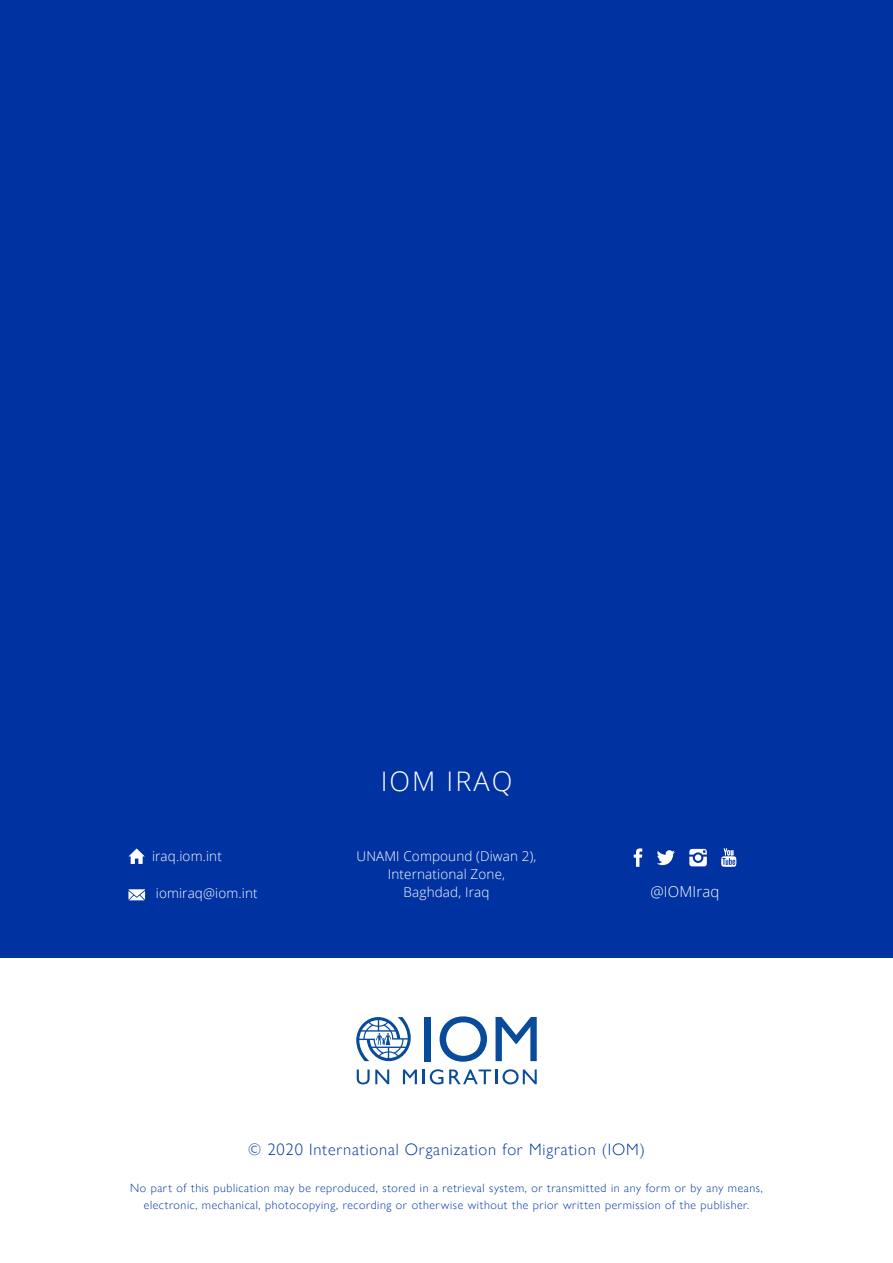
<style>
.page{position:relative;width:893px;height:1263px;background:#fff}
.page>*{position:absolute;margin:0;border:0;box-sizing:border-box;transform-origin:0 0}
.t1{font:300 27px "Open Sans";letter-spacing:.075em;color:#fff}
.t2{font:300 16.5px "Gill Sans Nova";letter-spacing:.05em;color:#0033a1}
.t3{font:300 15px "Open Sans";letter-spacing:.01em;color:#fff}
.t4{font:300 13.5px/18px "Open Sans";letter-spacing:.01em;color:#fff;text-align:center}
.t5{font:300 12px/16.5px "Gill Sans Nova";letter-spacing:.05em;color:#0033a1;text-align:center}
</style>
<div class="page">
<div style="left:0;top:0;width:893px;height:958px;background:#0033a1"></div>
<svg style="left:128px;top:848px;width:17px;height:16px"></svg>
<svg style="left:128px;top:889px;width:17px;height:11px"></svg>
<svg style="left:634px;top:848px;width:8px;height:19px"></svg>
<svg style="left:657px;top:850px;width:18px;height:15px"></svg>
<svg style="left:689px;top:849px;width:18px;height:17px"></svg>
<svg style="left:721px;top:848px;width:15px;height:19px"></svg>
<div style="left:425px;top:1017px;width:6px;height:44px;background:#084b9a"></div>
<svg style="left:440px;top:1016px;width:47px;height:46px"></svg>
<svg style="left:496px;top:1017px;width:41px;height:44px"></svg>
<svg style="left:357px;top:1069px;width:32px;height:15px"></svg>
<svg style="left:403px;top:1069px;width:14px;height:15px"></svg>
<svg style="left:423px;top:1069px;width:20px;height:15px"></svg>
<svg style="left:449px;top:1069px;width:88px;height:15px"></svg>
<svg style="left:356px;top:1017px;width:55px;height:44px"></svg>
<p class="t4" style="left:152px;top:846px;width:71px">iraq.iom.int</p>
<p class="t4" style="left:156px;top:884px;width:103px">iomiraq@iom.int</p>
<h1 class="t1" style="left:381px;top:763px;width:133px">IOM IRAQ</h1>
<p class="t4" style="left:357px;top:847px;width:181px">UNAMI Compound (Diwan 2),<br>International Zone,<br>Baghdad, Iraq</p>
<p class="t3" style="left:650px;top:881px;width:71px">@IOMIraq</p>
<h2 class="t2" style="left:248px;top:1139px;width:398px">© 2020 International Organization for Migration (IOM)</h2>
<p class="t5" style="left:130px;top:1180px;width:634px">No part of this publication may be reproduced, stored in a retrieval system, or transmitted in any form or by any means, electronic, mechanical, photocopying, recording or otherwise without the prior written permission of the publisher.</p>
</div>
